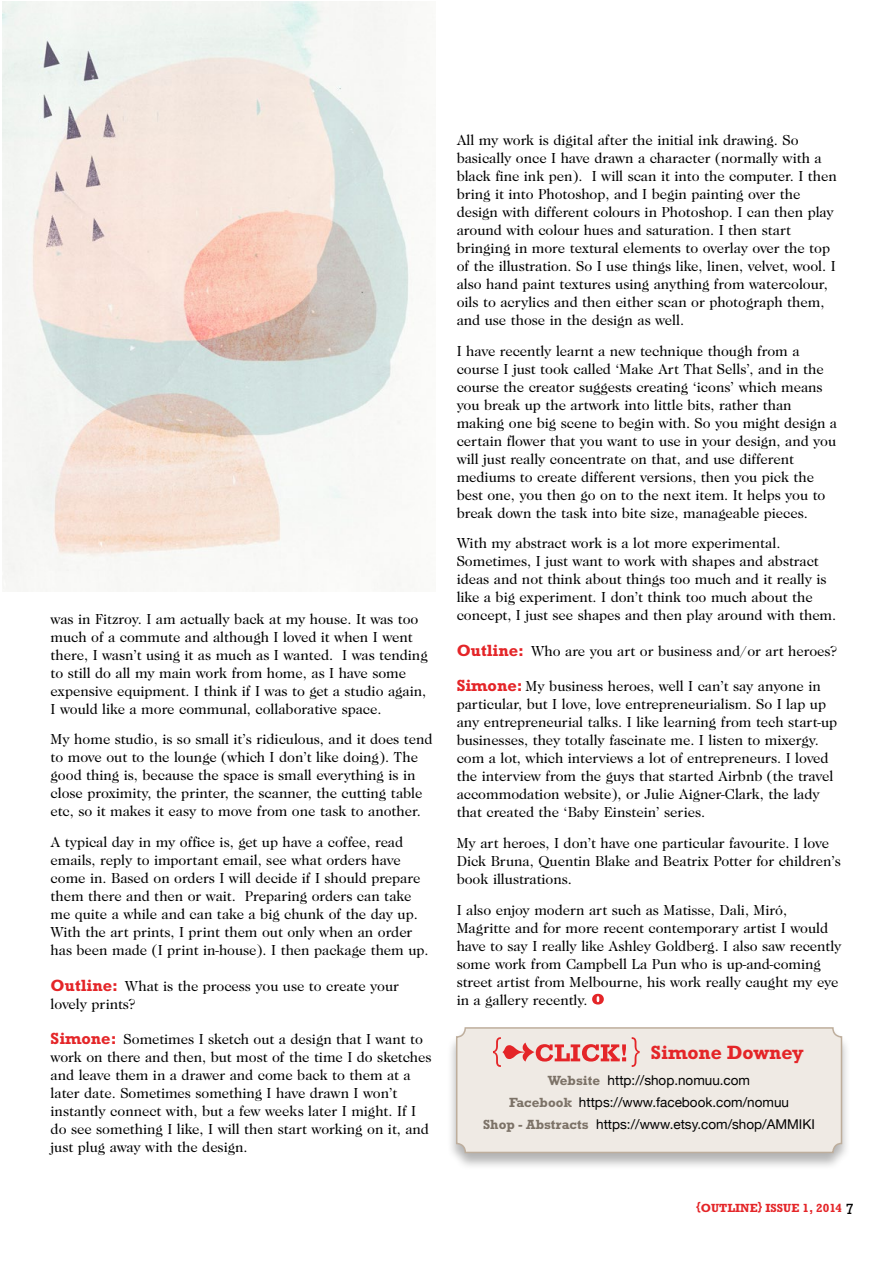
<style>
.page{position:relative;width:893px;height:1263px;background:#fff}
.page>*{position:absolute;margin:0;border:0;box-sizing:border-box;transform-origin:0 0}
.t1{font:700 19.5px "Rockwell";color:#e42528}
.t2{font:15px/18px "Caslon";color:#000}
.t3{font:13.5px/22.2px "Helvetica Neue";color:#000;text-align:center}
.t4{font:700 12px "Rockwell";color:#e42528}
.s1{font-family:"Rockwell";font-weight:700;font-size:16.5px;color:#e42528}
.s2{font-family:"Rockwell";font-weight:700;color:#7c7267}
.s3{font-weight:400;font-size:15px;color:#000}
</style>
<div class="page">
<svg style="left:592px;top:994px;width:12px;height:10px"></svg>
<img style="left:3px;top:1px;width:411px;height:590px">
<div style="left:447px;top:1026px;width:404px;height:145px;background:#000;opacity:.3"></div>
<div style="left:457px;top:1028px;width:384px;height:124px;background:#efeae4;border-radius:9px"></div>
<svg style="left:493px;top:1037px;width:147px;height:30px"></svg>
<div style="left:456px;top:1027px;width:386px;height:126px;border:2px solid #beae9c;border-radius:9px"></div>
<p class="t2" style="left:51px;top:610px;width:379px">was in Fitzroy. I am actually back at my house. It was too much of a commute and although I loved it when I went there, I wasn’t using it as much as I wanted. I was tending to still do all my main work from home, as I have some expensive equipment. I think if I was to get a studio again, I would like a more communal, collaborative space.</p>
<p class="t2" style="left:51px;top:731px;width:383px">My home studio, is so small it’s ridiculous, and it does tend to move out to the lounge (which I don’t like doing). The good thing is, because the space is small everything is in close proximity, the printer, the scanner, the cutting table etc, so it makes it easy to move from one task to another.</p>
<p class="t2" style="left:51px;top:834px;width:379px">A typical day in my office is, get up have a coffee, read emails, reply to important email, see what orders have come in. Based on orders I will decide if I should prepare them there and then or wait. Preparing orders can take me quite a while and can take a big chunk of the day up.<br>With the art prints, I print them out only when an order has been made (I print in-house). I then package them up.</p>
<p class="t2" style="left:51px;top:977px;width:350px"><span class="s1">Outline:</span> What is the process you use to create your lovely prints?</p>
<p class="t2" style="left:51px;top:1030px;width:382px"><span class="s1">Simone:</span> Sometimes I sketch out a design that I want to work on there and then, but most of the time I do sketches and leave them in a drawer and come back to them at a later date. Sometimes something I have drawn I won’t instantly connect with, but a few weeks later I might. If I do see something I like, I will then start working on it, and just plug away with the design.</p>
<p class="t2" style="left:457px;top:131px;width:382px">All my work is digital after the initial ink drawing. So basically once I have drawn a character (normally with a black fine ink pen). I will scan it into the computer. I then bring it into Photoshop, and I begin painting over the design with different colours in Photoshop. I can then play around with colour hues and saturation. I then start bringing in more textural elements to overlay over the top of the illustration. So I use things like, linen, velvet, wool. I also hand paint textures using anything from watercolour, oils to acrylics and then either scan or photograph them, and use those in the design as well.</p>
<p class="t2" style="left:457px;top:342px;width:382px">I have recently learnt a new technique though from a course I just took called ‘Make Art That Sells’, and in the course the creator suggests creating ‘icons’ which means you break up the artwork into little bits, rather than making one big scene to begin with. So you might design a certain flower that you want to use in your design, and you will just really concentrate on that, and use different mediums to create different versions, then you pick the best one, you then go on to the next item. It helps you to break down the task into bite size, manageable pieces.</p>
<p class="t2" style="left:457px;top:535px;width:381px">With my abstract work is a lot more experimental.<br>Sometimes, I just want to work with shapes and abstract ideas and not think about things too much and it really is like a big experiment. I don’t think too much about the concept, I just see shapes and then play around with them.</p>
<p class="t2" style="left:457px;top:642px;width:382px"><span class="s1">Outline:</span> Who are you art or business and/or art heroes?</p>
<p class="t2" style="left:457px;top:677px;width:382px"><span class="s1">Simone:</span> My business heroes, well I can’t say anyone in particular, but I love, love entrepreneurialism. So I lap up any entrepreneurial talks. I like learning from tech start-up businesses, they totally fascinate me. I listen to mixergy. com a lot, which interviews a lot of entrepreneurs. I loved the interview from the guys that started Airbnb (the travel accommodation website), or Julie Aigner-Clark, the lady that created the ‘Baby Einstein’ series.</p>
<p class="t2" style="left:457px;top:834px;width:386px">My art heroes, I don’t have one particular favourite. I love<br>Dick Bruna, Quentin Blake and Beatrix Potter for children’s book illustrations.</p>
<p class="t2" style="left:457px;top:901px;width:386px">I also enjoy modern art such as Matisse, Dali, Miró, Magritte and for more recent contemporary artist I would have to say I really like Ashley Goldberg. I also saw recently some work from Campbell La Pun who is up-and-coming street artist from Melbourne, his work really caught my eye in a gallery recently.</p>
<h1 class="t1" style="left:651px;top:1041px;width:154px">Simone Downey</h1>
<p class="t3" style="left:483px;top:1070px;width:333px"><span class="s2">Website</span> http://shop.nomuu.com<br><span class="s2">Facebook</span> https://www.facebook.com/nomuu<br><span class="s2">Shop - Abstracts</span> https://www.etsy.com/shop/AMMIKI</p>
<p class="t4" style="left:696px;top:1201px;width:159px">{OUTLINE} ISSUE 1, 2014 <span class="s3">7</span></p>
</div>
